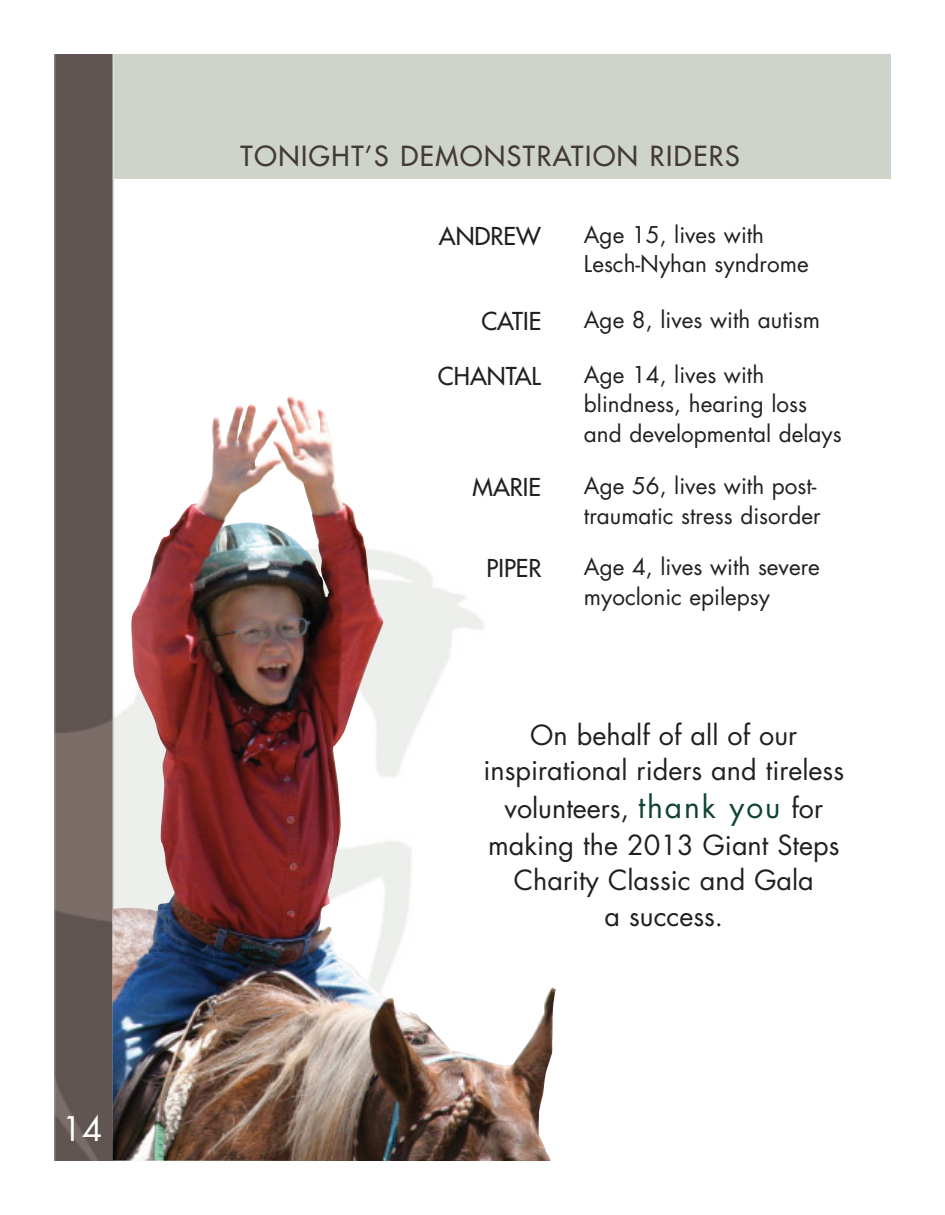
<style>
.page{position:relative;width:945px;height:1215px;background:#fff}
.page>*{position:absolute;margin:0;border:0;box-sizing:border-box;transform-origin:0 0}
.t1{font:33px "Futura";color:#fff}
.t2{font:27px/35.8px "Futura";color:#231f20;text-align:center}
.t3{font:27px "Futura";letter-spacing:.06em;color:#433936}
.t4{font:24px "Futura";color:#231f20}
.t5{font:22.5px/29.5px "Futura";color:#231f20}
.s1{font-size:30px;color:#104432}
</style>
<div class="page">
<img style="left:54px;top:54px;width:463px;height:1107px">
<div style="left:115px;top:54px;width:776px;height:124px;background:#cfd4ca"></div>
<img style="left:129px;top:395px;width:197px;height:516px">
<h1 class="t1" style="left:62px;top:1114px;width:42px">14</h1>
<p class="t3" style="left:241px;top:142px;width:501px">TONIGHT’S DEMONSTRATION RIDERS</p>
<p class="t4" style="left:439px;top:224px;width:103px">ANDREW</p>
<p class="t5" style="left:584px;top:222px;width:226px">Age 15, lives with<br>Lesch-Nyhan syndrome</p>
<p class="t4" style="left:481px;top:309px;width:61px">CATIE</p>
<p class="t5" style="left:584px;top:306px;width:238px">Age 8, lives with autism</p>
<p class="t4" style="left:438px;top:364px;width:104px">CHANTAL</p>
<p class="t5" style="left:584px;top:362px;width:259px">Age 14, lives with blindness, hearing loss and developmental delays</p>
<p class="t4" style="left:473px;top:476px;width:70px">MARIE</p>
<p class="t5" style="left:584px;top:473px;width:238px">Age 56, lives with post&shy;traumatic stress disorder</p>
<p class="t4" style="left:487px;top:557px;width:56px">PIPER</p>
<p class="t5" style="left:584px;top:554px;width:238px">Age 4, lives with severe myoclonic epilepsy</p>
<p class="t2" style="left:483px;top:719px;width:362px;line-height:35.4px">On behalf of all of our inspirational riders and tireless</p>
<p class="t2" style="left:488px;top:792px;width:353px">volunteers, <span class="s1">thank you</span> for making the 2013 Giant Steps<br>Charity Classic and Gala<br>a success.</p>
</div>
